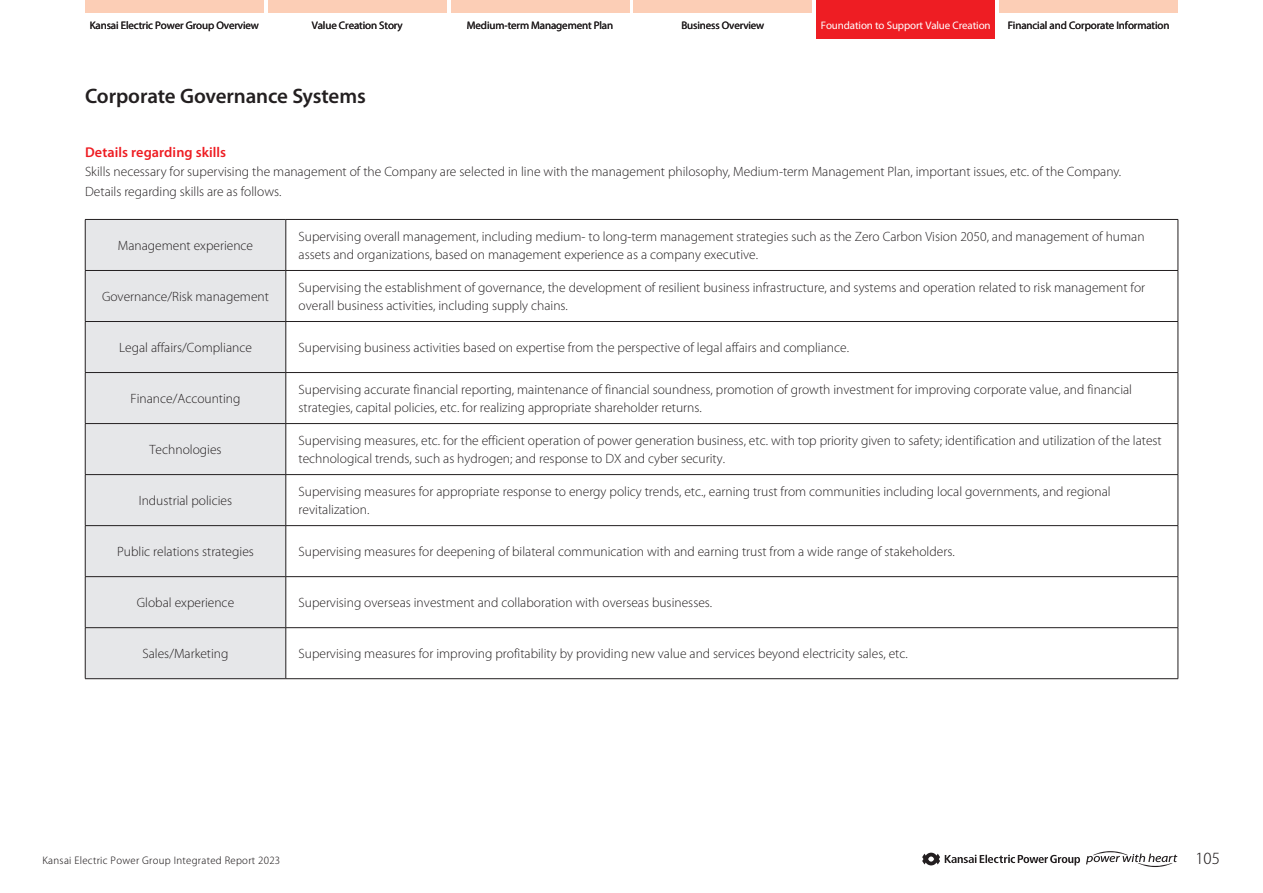
<style>
.page{position:relative;width:1263px;height:893px;background:#fff}
.page>*{position:absolute;margin:0;border:0;box-sizing:border-box;transform-origin:0 0}
.t1{font:600 21px "Myriad Pro";letter-spacing:-.01em;color:#231f20}
.t2{font:300 15px "Koz Go Pro";color:#231f20}
.t3{font:600 14.25px "Myriad Pro";letter-spacing:.005em;color:#ee1d23}
.t4{font:300 13.5px/18px "Myriad Pro";color:#231f20}
.t5{font:10.95px "Myriad Pro";letter-spacing:-.01em;color:#231f20}
.t6{font:10.95px "Myriad Pro";letter-spacing:-.01em;color:#fff}
.t7{font:300 9.75px "Koz Go Pro";letter-spacing:.03em;color:#231f20}
</style>
<div class="page">
<div style="left:86px;top:220px;width:200px;height:458px;background:#e6e7e9"></div>
<hr style="left:286px;top:219px;width:892px;height:1px;background:#231f20">
<hr style="left:286px;top:270px;width:892px;height:1px;background:#231f20">
<hr style="left:286px;top:321px;width:892px;height:1px;background:#231f20">
<hr style="left:286px;top:372px;width:892px;height:1px;background:#231f20">
<hr style="left:286px;top:423px;width:892px;height:1px;background:#231f20">
<hr style="left:286px;top:474px;width:892px;height:1px;background:#231f20">
<hr style="left:286px;top:525px;width:892px;height:1px;background:#231f20">
<hr style="left:286px;top:576px;width:892px;height:1px;background:#231f20">
<hr style="left:286px;top:627px;width:892px;height:1px;background:#231f20">
<hr style="left:286px;top:678px;width:892px;height:1px;background:#231f20">
<hr style="left:1178px;top:220px;width:1px;height:50px;background:#231f20">
<hr style="left:1178px;top:271px;width:1px;height:50px;background:#231f20">
<hr style="left:1178px;top:322px;width:1px;height:50px;background:#231f20">
<hr style="left:1178px;top:373px;width:1px;height:50px;background:#231f20">
<hr style="left:1178px;top:424px;width:1px;height:50px;background:#231f20">
<hr style="left:1178px;top:475px;width:1px;height:50px;background:#231f20">
<hr style="left:1178px;top:526px;width:1px;height:50px;background:#231f20">
<hr style="left:1178px;top:577px;width:1px;height:50px;background:#231f20">
<hr style="left:1178px;top:628px;width:1px;height:50px;background:#231f20">
<hr style="left:85px;top:219px;width:201px;height:1px;background:#231f20">
<hr style="left:85px;top:220px;width:1px;height:50px;background:#231f20">
<hr style="left:286px;top:220px;width:1px;height:50px;background:#231f20">
<hr style="left:85px;top:270px;width:201px;height:1px;background:#231f20">
<hr style="left:85px;top:271px;width:1px;height:50px;background:#231f20">
<hr style="left:286px;top:271px;width:1px;height:50px;background:#231f20">
<hr style="left:85px;top:321px;width:201px;height:1px;background:#231f20">
<hr style="left:85px;top:322px;width:1px;height:50px;background:#231f20">
<hr style="left:286px;top:322px;width:1px;height:50px;background:#231f20">
<hr style="left:85px;top:372px;width:201px;height:1px;background:#231f20">
<hr style="left:85px;top:373px;width:1px;height:50px;background:#231f20">
<hr style="left:286px;top:373px;width:1px;height:50px;background:#231f20">
<hr style="left:85px;top:423px;width:201px;height:1px;background:#231f20">
<hr style="left:85px;top:424px;width:1px;height:50px;background:#231f20">
<hr style="left:286px;top:424px;width:1px;height:50px;background:#231f20">
<hr style="left:85px;top:474px;width:201px;height:1px;background:#231f20">
<hr style="left:85px;top:475px;width:1px;height:50px;background:#231f20">
<hr style="left:286px;top:475px;width:1px;height:50px;background:#231f20">
<hr style="left:85px;top:525px;width:201px;height:1px;background:#231f20">
<hr style="left:85px;top:526px;width:1px;height:50px;background:#231f20">
<hr style="left:286px;top:526px;width:1px;height:50px;background:#231f20">
<hr style="left:85px;top:576px;width:201px;height:1px;background:#231f20">
<hr style="left:85px;top:577px;width:1px;height:50px;background:#231f20">
<hr style="left:286px;top:577px;width:1px;height:50px;background:#231f20">
<hr style="left:85px;top:627px;width:201px;height:1px;background:#231f20">
<hr style="left:85px;top:628px;width:1px;height:50px;background:#231f20">
<hr style="left:286px;top:628px;width:1px;height:50px;background:#231f20">
<hr style="left:85px;top:678px;width:201px;height:1px;background:#231f20">
<svg style="left:1086px;top:851px;width:91px;height:16px"></svg>
<svg style="left:922px;top:853px;width:158px;height:12px"></svg>
<div style="left:85px;top:0;width:179px;height:13px;background:#fcceb6"></div>
<div style="left:268px;top:0;width:178px;height:13px;background:#fcceb6"></div>
<div style="left:451px;top:0;width:178px;height:13px;background:#fcceb6"></div>
<div style="left:634px;top:0;width:178px;height:13px;background:#fcceb6"></div>
<div style="left:816px;top:0;width:179px;height:38px;background:#ee1d23"></div>
<div style="left:999px;top:0;width:179px;height:13px;background:#fcceb6"></div>
<p class="t5" style="left:90px;top:20px;width:171px">Kansai Electric Power Group Overview</p>
<p class="t5" style="left:312px;top:20px;width:92px">Value Creation Story</p>
<p class="t5" style="left:467px;top:20px;width:148px">Medium-term Management Plan</p>
<p class="t5" style="left:681px;top:20px;width:84px">Business Overview</p>
<p class="t6" style="left:821px;top:20px;width:171px">Foundation to Support Value Creation</p>
<p class="t5" style="left:1008px;top:20px;width:163px">Financial and Corporate Information</p>
<h1 class="t1" style="left:85px;top:84px;width:282px">Corporate Governance Systems</h1>
<p class="t3" style="left:85px;top:144px;width:143px">Details regarding skills</p>
<p class="t4" style="left:85px;top:162px;width:1038px;line-height:19.5px">Skills necessary for supervising the management of the Company are selected in line with the management philosophy, Medium-term Management Plan, important issues, etc. of the Company.<br>Details regarding skills are as follows.</p>
<p class="t4" style="left:118px;top:236px;width:137px">Management experience</p>
<p class="t4" style="left:299px;top:227px;width:847px">Supervising overall management, including medium- to long-term management strategies such as the Zero Carbon Vision 2050, and management of human assets and organizations, based on management experience as a company executive.</p>
<p class="t4" style="left:102px;top:287px;width:168px">Governance/Risk management</p>
<p class="t4" style="left:299px;top:278px;width:848px">Supervising the establishment of governance, the development of resilient business infrastructure, and systems and operation related to risk management for overall business activities, including supply chains.</p>
<p class="t4" style="left:119px;top:338px;width:134px">Legal affairs/Compliance</p>
<p class="t4" style="left:299px;top:338px;width:552px">Supervising business activities based on expertise from the perspective of legal affairs and compliance.</p>
<p class="t4" style="left:130px;top:389px;width:112px">Finance/Accounting</p>
<p class="t4" style="left:299px;top:380px;width:835px">Supervising accurate financial reporting, maintenance of financial soundness, promotion of growth investment for improving corporate value, and financial strategies, capital policies, etc. for realizing appropriate shareholder returns.</p>
<p class="t4" style="left:149px;top:440px;width:74px">Technologies</p>
<p class="t4" style="left:299px;top:431px;width:865px">Supervising measures, etc. for the efficient operation of power generation business, etc. with top priority given to safety; identification and utilization of the latest technological trends, such as hydrogen; and response to DX and cyber security.</p>
<p class="t4" style="left:139px;top:491px;width:95px">Industrial policies</p>
<p class="t4" style="left:299px;top:482px;width:814px">Supervising measures for appropriate response to energy policy trends, etc., earning trust from communities including local governments, and regional revitalization.</p>
<p class="t4" style="left:117px;top:542px;width:138px">Public relations strategies</p>
<p class="t4" style="left:299px;top:542px;width:658px">Supervising measures for deepening of bilateral communication with and earning trust from a wide range of stakeholders.</p>
<p class="t4" style="left:137px;top:593px;width:99px">Global experience</p>
<p class="t4" style="left:299px;top:593px;width:415px">Supervising overseas investment and collaboration with overseas businesses.</p>
<p class="t4" style="left:142px;top:644px;width:88px">Sales/Marketing</p>
<p class="t4" style="left:299px;top:644px;width:611px">Supervising measures for improving profitability by providing new value and services beyond electricity sales, etc.</p>
<p class="t7" style="left:43px;top:854px;width:239px">Kansai Electric Power Group Integrated Report 2023</p>
<p class="t2" style="left:1195px;top:848px;width:26px">105</p>
</div>
